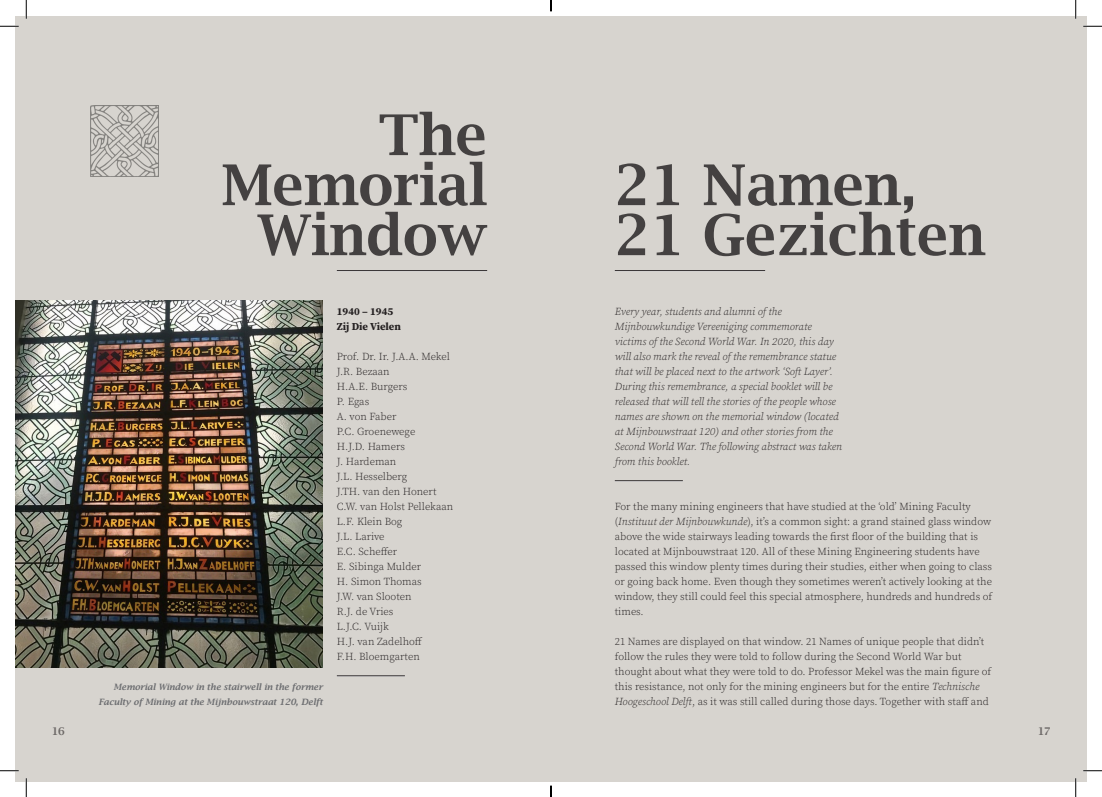
<style>
.page{position:relative;width:1102px;height:797px;background:#fff}
.page>*{position:absolute;margin:0;border:0;box-sizing:border-box;transform-origin:0 0}
.t1{font:600 56.25px/50px "Lucida Bright";color:#444141;text-align:right}
.Body{font:300 10.62px/15px "Source Serif Pro";color:#231f20}
.Intro{font:italic 300 10.62px/15px "Source Serif Pro";color:#231f20}
.t2{font:700 10.62px "Source Serif Pro";color:#231f20}
.t3{font:600 10.62px "Lucida Bright";color:#231f20}
.t4{font:italic 600 8.75px/15px "Lucida Bright";color:#6c6d70;text-align:right}
.s1{font-style:italic}
</style>
<div class="page">
<div style="left:16px;top:16px;width:535px;height:765px;background:#d7d4cf"></div>
<div style="left:551px;top:16px;width:535px;height:765px;background:#d7d4cf"></div>
<img style="left:91px;top:105px;width:67px;height:71px">
<img style="left:16px;top:300px;width:306px;height:368px">
<hr style="left:337px;top:270px;width:150px;height:1px;background:#231f20">
<hr style="left:614px;top:270px;width:151px;height:1px;background:#231f20">
<hr style="left:614px;top:480px;width:68px;height:1px;background:#231f20">
<hr style="left:337px;top:675px;width:68px;height:1px;background:#231f20">
<svg style="left:0;top:25px;width:19px;height:2px"></svg>
<svg style="left:1083px;top:25px;width:18px;height:2px"></svg>
<svg style="left:0;top:770px;width:19px;height:1px"></svg>
<svg style="left:1083px;top:770px;width:18px;height:1px"></svg>
<svg style="left:25px;top:0;width:2px;height:19px"></svg>
<svg style="left:25px;top:778px;width:2px;height:19px"></svg>
<svg style="left:1075px;top:0;width:1px;height:19px"></svg>
<svg style="left:1074px;top:778px;width:2px;height:19px"></svg>
<svg style="left:550px;top:785px;width:1px;height:12px"></svg>
<p class="t1" style="left:221px;top:110px;width:267px">The<br>Memorial<br>Window</p>
<p class="t4" style="left:98px;top:679px;width:226px">Memorial Window in the stairwell in the former<br>Faculty of Mining at the Mijnbouwstraat 120, Delft</p>
<p class="t2" style="left:337px;top:304px;width:58px">1940 – 1945</p>
<p class="t2" style="left:337px;top:319px;width:66px">Zij Die Vielen</p>
<p class="Body" style="left:337px;top:349px;width:114px">Prof. Dr. Ir. J.A.A. Mekel</p>
<p class="Body" style="left:337px;top:364px;width:54px">J.R. Bezaan</p>
<p class="Body" style="left:337px;top:379px;width:72px">H.A.E. Burgers</p>
<p class="Body" style="left:337px;top:394px;width:34px">P. Egas</p>
<p class="Body" style="left:337px;top:409px;width:61px">A. von Faber</p>
<p class="Body" style="left:337px;top:424px;width:80px">P.C. Groenewege</p>
<p class="Body" style="left:337px;top:439px;width:70px">H.J.D. Hamers</p>
<p class="Body" style="left:337px;top:454px;width:61px">J. Hardeman</p>
<p class="Body" style="left:337px;top:469px;width:72px">J.L. Hesselberg</p>
<p class="Body" style="left:337px;top:484px;width:101px">J.TH. van den Honert</p>
<p class="Body" style="left:337px;top:499px;width:118px">C.W. van Holst Pellekaan</p>
<p class="Body" style="left:337px;top:514px;width:67px">L.F. Klein Bog</p>
<p class="Body" style="left:337px;top:529px;width:49px">J.L. Larive</p>
<p class="Body" style="left:337px;top:544px;width:62px">E.C. Scheffer</p>
<p class="Body" style="left:337px;top:559px;width:86px">E. Sibinga Mulder</p>
<p class="Body" style="left:337px;top:574px;width:86px">H. Simon Thomas</p>
<p class="Body" style="left:337px;top:589px;width:76px">J.W. van Slooten</p>
<p class="Body" style="left:337px;top:604px;width:58px">R.J. de Vries</p>
<p class="Body" style="left:337px;top:619px;width:54px">L.J.C. Vuijk</p>
<p class="Body" style="left:337px;top:634px;width:87px">H.J. van Zadelhoff</p>
<p class="Body" style="left:337px;top:649px;width:84px">F.H. Bloemgarten</p>
<p class="t1" style="left:614px;top:160px;width:372px;text-align:left">21 Namen,<br>21 Gezichten</p>
<p class="Intro" style="left:614px;top:304px;width:229px">Every year, students and alumni of the Mijnbouwkundige Vereeniging commemorate victims of the Second World War. In 2020, this day will also mark the reveal of the remembrance statue that will be placed next to the artwork ‘Soft Layer’.<br>During this remembrance, a special booklet will be released that will tell the stories of the people whose names are shown on the memorial window (located at Mijnbouwstraat 120) and other stories from the Second World War. The following abstract was taken from this booklet.</p>
<p class="Body" style="left:614px;top:499px;width:379px">For the many mining engineers that have studied at the ‘old’ Mining Faculty (<span class="s1">Instituut der Mijnbouwkunde</span>), it’s a common sight: a grand stained glass window above the wide stairways leading towards the first floor of the building that is located at Mijnbouwstraat 120. All of these Mining Engineering students have passed this window plenty times during their studies, either when going to class or going back home. Even though they sometimes weren’t actively looking at the window, they still could feel this special atmosphere, hundreds and hundreds of times.</p>
<p class="Body" style="left:614px;top:634px;width:378px">21 Names are displayed on that window. 21 Names of unique people that didn’t follow the rules they were told to follow during the Second World War but thought about what they were told to do. Professor Mekel was the main figure of this resistance, not only for the mining engineers but for the entire <span class="s1">Technische Hoogeschool Delft</span>, as it was still called during those days. Together with staff and</p>
<p class="t3" style="left:52px;top:725px;width:15px">16</p>
<p class="t3" style="left:1037px;top:725px;width:15px">17</p>
</div>
